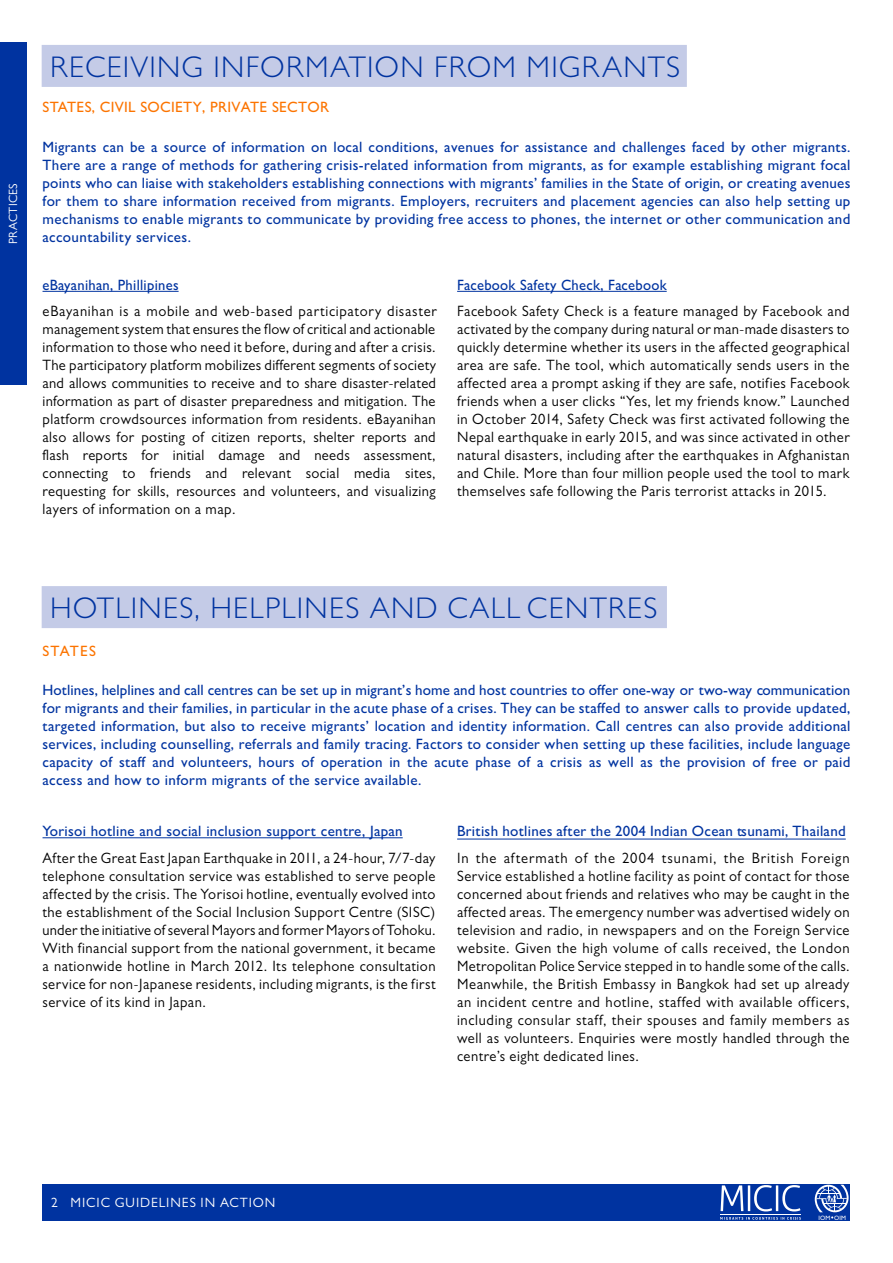
<style>
.page{position:relative;width:893px;height:1263px;background:#fff}
.page>*{position:absolute;margin:0;border:0;box-sizing:border-box;transform-origin:0 0}
.t1{font:300 30px "Gill Sans MT Pro";letter-spacing:.045em;color:#0033a0}
.t2{font:15px/18px "Gill Sans MT Pro";letter-spacing:.03em;color:#000;text-align:justify}
.t3{font:500 15px/18px "Gill Sans MT Pro";letter-spacing:.02em;color:#0033a0;text-align:justify}
.t4{font:500 15px "Gill Sans MT Pro";letter-spacing:.02em;color:#fc7400}
.t5{font:13.5px "Gill Sans MT Pro";letter-spacing:.07em;color:#fff}
.t6{font:12px "Gill Sans Nova";letter-spacing:.02em;color:#fff}
.t7{font:6.3px "Gill Sans";color:#fff}
</style>
<div class="page">
<div style="left:43px;top:1184px;width:807px;height:36px;background:#0033a0"></div>
<hr style="left:43px;top:291px;width:136px;height:1px;background:#0033a0">
<hr style="left:457px;top:291px;width:210px;height:1px;background:#0033a0">
<div style="left:42px;top:45px;width:645px;height:42px;background:#c4cbe7"></div>
<div style="left:42px;top:586px;width:625px;height:42px;background:#c4cbe7"></div>
<hr style="left:43px;top:837px;width:360px;height:1px;background:#0033a0">
<hr style="left:457px;top:839px;width:389px;height:1px;background:#0033a0">
<div style="left:0;top:43px;width:27px;height:342px;background:#0033a0"></div>
<svg style="left:721px;top:1185px;width:79px;height:26px"></svg>
<svg style="left:720px;top:1217px;width:81px;height:3px"></svg>
<hr style="left:720px;top:1214px;width:81px;height:1px;background:#fff">
<svg style="left:815px;top:1185px;width:34px;height:33px"></svg>
<p class="t6" style="left:6px;top:244px;width:62px;rotate:-90deg">PRACTICES</p>
<h1 class="t1" style="left:50px;top:49px;width:631px">RECEIVING INFORMATION FROM MIGRANTS</h1>
<p class="t4" style="left:43px;top:98px;width:288px">STATES, CIVIL SOCIETY, PRIVATE SECTOR</p>
<p class="t3" style="left:43px;top:137px;width:809px">Migrants can be a source of information on local conditions, avenues for assistance and challenges faced by other migrants.<br>There are a range of methods for gathering crisis-related information from migrants, as for example establishing migrant focal points who can liaise with stakeholders establishing connections with migrants’ families in the State of origin, or creating avenues for them to share information received from migrants. Employers, recruiters and placement agencies can also help setting up mechanisms to enable migrants to communicate by providing free access to phones, the internet or other communication and accountability services.</p>
<p class="t3" style="left:43px;top:276px;width:138px">eBayanihan, Phillipines</p>
<p class="t2" style="left:43px;top:302px;width:396px">eBayanihan is a mobile and web-based participatory disaster management system that ensures the flow of critical and actionable information to those who need it before, during and after a crisis.<br>The participatory platform mobilizes different segments of society and allows communities to receive and to share disaster-related information as part of disaster preparedness and mitigation. The platform crowdsources information from residents. eBayanihan also allows for posting of citizen reports, shelter reports and flash reports for initial damage and needs assessment, connecting to friends and relevant social media sites, requesting for skills, resources and volunteers, and visualizing layers of information on a map.</p>
<p class="t3" style="left:457px;top:276px;width:211px">Facebook Safety Check, Facebook</p>
<p class="t2" style="left:457px;top:302px;width:394px">Facebook Safety Check is a feature managed by Facebook and activated by the company during natural or man-made disasters to quickly determine whether its users in the affected geographical area are safe. The tool, which automatically sends users in the affected area a prompt asking if they are safe, notifies Facebook friends when a user clicks “Yes, let my friends know.” Launched in October 2014, Safety Check was first activated following the Nepal earthquake in early 2015, and was since activated in other natural disasters, including after the earthquakes in Afghanistan and Chile. More than four million people used the tool to mark themselves safe following the Paris terrorist attacks in 2015.</p>
<h1 class="t1" style="left:50px;top:590px;width:609px">HOTLINES, HELPLINES AND CALL CENTRES</h1>
<p class="t4" style="left:43px;top:642px;width:55px">STATES</p>
<p class="t3" style="left:43px;top:681px;width:809px">Hotlines, helplines and call centres can be set up in migrant’s home and host countries to offer one-way or two-way communication for migrants and their families, in particular in the acute phase of a crises. They can be staffed to answer calls to provide updated, targeted information, but also to receive migrants’ location and identity information. Call centres can also provide additional services, including counselling, referrals and family tracing. Factors to consider when setting up these facilities, include language capacity of staff and volunteers, hours of operation in the acute phase of a crisis as well as the provision of free or paid access and how to inform migrants of the service available.</p>
<p class="t3" style="left:43px;top:822px;width:362px">Yorisoi hotline and social inclusion support centre, Japan</p>
<p class="t2" style="left:43px;top:849px;width:395px">After the Great East Japan Earthquake in 2011, a 24-hour, 7/7-day telephone consultation service was established to serve people affected by the crisis. The Yorisoi hotline, eventually evolved into the establishment of the Social Inclusion Support Centre (SISC) under the initiative of several Mayors and former Mayors of Tohoku.<br>With financial support from the national government, it became a nationwide hotline in March 2012. Its telephone consultation service for non-Japanese residents, including migrants, is the first service of its kind in Japan.</p>
<p class="t3" style="left:457px;top:822px;width:390px">British hotlines after the 2004 Indian Ocean tsunami, Thailand</p>
<p class="t2" style="left:457px;top:849px;width:394px">In the aftermath of the 2004 tsunami, the British Foreign Service established a hotline facility as point of contact for those concerned about friends and relatives who may be caught in the affected areas. The emergency number was advertised widely on television and radio, in newspapers and on the Foreign Service website. Given the high volume of calls received, the London Metropolitan Police Service stepped in to handle some of the calls.<br>Meanwhile, the British Embassy in Bangkok had set up already an incident centre and hotline, staffed with available officers, including consular staff, their spouses and family members as well as volunteers. Enquiries were mostly handled through the centre’s eight dedicated lines.</p>
<p class="t5" style="left:51px;top:1194px;width:226px">2 MICIC GUIDELINES IN ACTION</p>
<p class="t7" style="left:819px;top:1214px;width:29px">IOM OIM</p>
</div>
